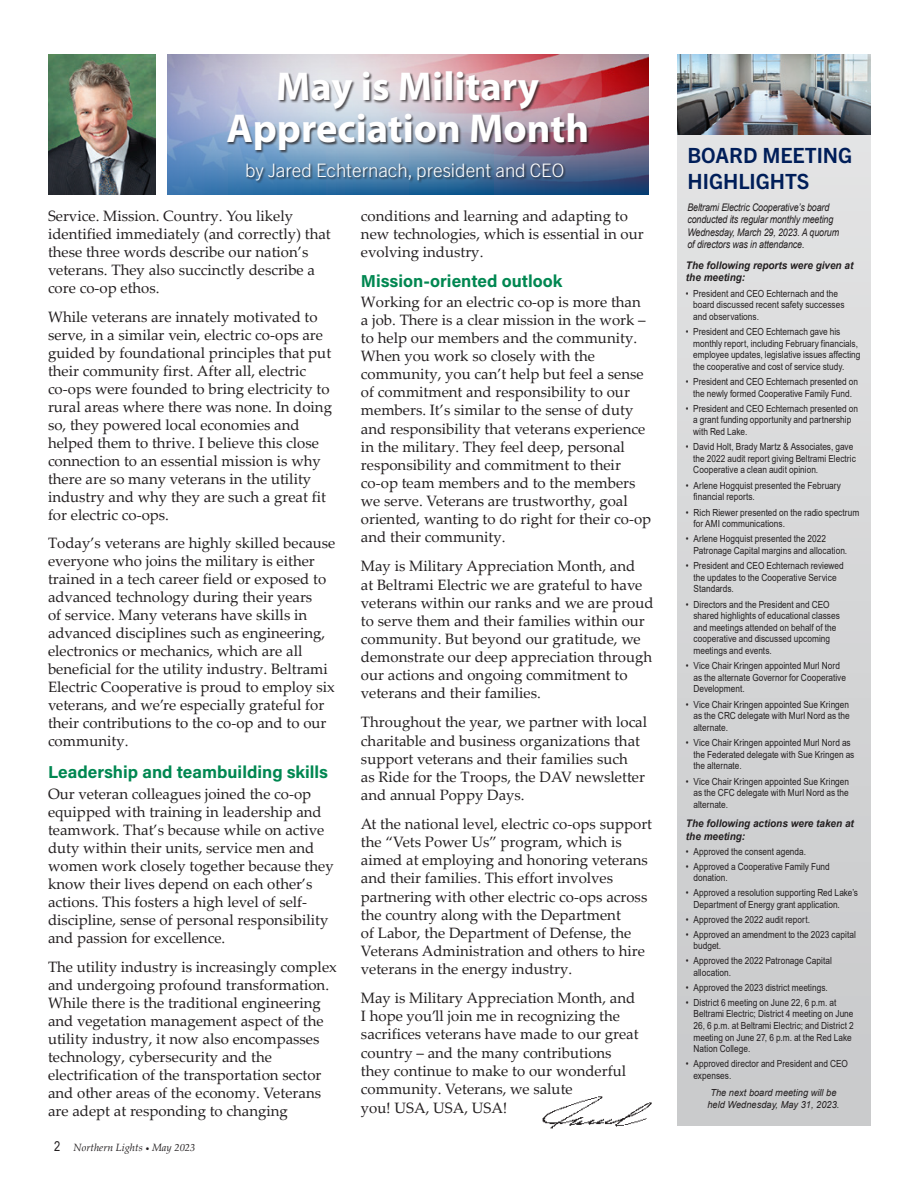
<style>
.page{position:relative;width:918px;height:1188px;background:#fff}
.page>*{position:absolute;margin:0;border:0;box-sizing:border-box;transform-origin:0 0}
.t1{font:700 40.5px/42px "Myriad Pro";color:#fff;text-align:center}
.t2{font:700 21px/26.2px "Trade Gothic Next LT Pro";color:#001e59}
.t3{font:300 18.6px "Trade Gothic Next LT Pro";color:#fff}
.jared{font:17.25px "Acumin Variable Concept";color:#008751}
.jared-2{font:15px/18px "Palatino Linotype";color:#231f20}
.brd_mtg{font:italic 10.5px/12.6px "Arial";letter-spacing:-.015em;color:#231f20;scale:.85 1}
.brd_mtg-2{font:italic 700 10.5px/12.6px "Arial";color:#231f20;scale:.95 1}
.t4{font:italic 10.5px "Palatino Linotype";color:#231f20}
.t5{font:9.75px/11.6px "Arial";letter-spacing:.005em;color:#231f20;scale:.85 1}
.brd_mtg-3{font:italic 9.75px/11.7px "Arial";color:#231f20;scale:.95 1}
.s1{font-family:"Arial Narrow";font-style:normal;font-size:13.5px}
.s2{font-family:"Minion Pro"}
.s3{font-family:"Arial Narrow"}
</style>
<div class="page">
<img style="left:167px;top:54px;width:481px;height:140px">
<div style="left:678px;top:55px;width:193px;height:1071px;background:linear-gradient(to right,#d5d6d7,#d5d6d7)"></div>
<img style="left:48px;top:54px;width:108px;height:140px">
<div style="left:227px;top:71px;width:363px;height:82px;background:#231f20;opacity:.75"></div>
<img style="left:678px;top:54px;width:193px;height:80px">
<div style="left:246px;top:162px;width:320px;height:21px;background:#231f20;opacity:.75"></div>
<img style="left:542px;top:1096px;width:110px;height:33px">
<p class="t1" style="left:226px;top:64px;width:364px">May is Military<br>Appreciation Month</p>
<p class="t3" style="left:245px;top:157px;width:320px">by Jared Echternach, president and CEO</p>
<p class="jared-2" style="left:48px;top:206px;width:284px">Service. Mission. Country. You likely identified immediately (and correctly) that these three words describe our nation’s veterans. They also succinctly describe a core co-op ethos.</p>
<p class="jared-2" style="left:48px;top:307px;width:286px">While veterans are innately motivated to serve, in a similar vein, electric co-ops are guided by foundational principles that put their community first. After all, electric co-ops were founded to bring electricity to rural areas where there was none. In doing so, they powered local economies and helped them to thrive. I believe this close connection to an essential mission is why there are so many veterans in the utility industry and why they are such a great fit for electric co-ops.</p>
<p class="jared-2" style="left:48px;top:534px;width:289px">Today’s veterans are highly skilled because everyone who joins the military is either trained in a tech career field or exposed to advanced technology during their years<br>of service. Many veterans have skills in advanced disciplines such as engineering, electronics or mechanics, which are all beneficial for the utility industry. Beltrami Electric Cooperative is proud to employ six veterans, and we’re especially grateful for their contributions to the co-op and to our community.</p>
<p class="jared" style="left:48px;top:760px;width:282px">Leadership and teambuilding skills</p>
<p class="jared-2" style="left:48px;top:785px;width:287px">Our veteran colleagues joined the co-op equipped with training in leadership and teamwork. That’s because while on active duty within their units, service men and women work closely together because they know their lives depend on each other’s actions. This fosters a high level of self&shy;discipline, sense of personal responsibility and passion for excellence.</p>
<p class="jared-2" style="left:48px;top:957px;width:290px">The utility industry is increasingly complex and undergoing profound transformation.<br>While there is the traditional engineering and vegetation management aspect of the utility industry, it now also encompasses technology, cybersecurity and the electrification of the transportation sector and other areas of the economy. Veterans are adept at responding to changing</p>
<p class="t4" style="left:54px;top:1140px;width:143px"><span class="s1">2</span> Northern Lights <span class="s2">•</span> May 2023</p>
<p class="jared-2" style="left:361px;top:206px;width:284px">conditions and learning and adapting to new technologies, which is essential in our evolving industry.</p>
<p class="jared" style="left:361px;top:269px;width:203px">Mission-oriented outlook</p>
<p class="jared-2" style="left:361px;top:292px;width:292px">Working for an electric co-op is more than a job. There is a clear mission in the work – to help our members and the community.<br>When you work so closely with the community, you can’t help but feel a sense of commitment and responsibility to our members. It’s similar to the sense of duty and responsibility that veterans experience in the military. They feel deep, personal responsibility and commitment to their co-op team members and to the members we serve. Veterans are trustworthy, goal oriented, wanting to do right for their co-op and their community.</p>
<p class="jared-2" style="left:361px;top:557px;width:294px">May is Military Appreciation Month, and<br>at Beltrami Electric we are grateful to have veterans within our ranks and we are proud to serve them and their families within our community. But beyond our gratitude, we demonstrate our deep appreciation through our actions and ongoing commitment to veterans and their families.</p>
<p class="jared-2" style="left:361px;top:713px;width:288px">Throughout the year, we partner with local charitable and business organizations that support veterans and their families such<br>as Ride for the Troops, the DAV newsletter and annual Poppy Days.</p>
<p class="jared-2" style="left:361px;top:814px;width:293px">At the national level, electric co-ops support the “Vets Power Us” program, which is aimed at employing and honoring veterans and their families. This effort involves partnering with other electric co-ops across the country along with the Department<br>of Labor, the Department of Defense, the Veterans Administration and others to hire veterans in the energy industry.</p>
<p class="jared-2" style="left:361px;top:988px;width:279px">May is Military Appreciation Month, and I hope you’ll join me in recognizing the sacrifices veterans have made to our great country – and the many contributions they continue to make to our wonderful community. Veterans, we salute<br>you! USA, USA, USA!</p>
<p class="t2" style="left:687px;top:141px;width:166px">BOARD MEETING<br>HIGHLIGHTS</p>
<p class="brd_mtg" style="left:687px;top:201px;width:180px">Beltrami Electric Cooperative’s board conducted its regular monthly meeting Wednesday, March 29, 2023. A quorum of directors was in attendance.</p>
<p class="brd_mtg-2" style="left:686px;top:259px;width:178px">The following reports were given at the meeting:</p>
<p class="t5" style="left:693px;top:287px;width:180px;text-indent:-7px"><span class="s3">•</span> President and CEO Echternach and the board discussed recent safety successes and observations.</p>
<p class="t5" style="left:693px;top:326px;width:198px;text-indent:-7px"><span class="s3">•</span> President and CEO Echternach gave his monthly report, including February financials, employee updates, legislative issues affecting the cooperative and cost of service study.</p>
<p class="t5" style="left:686px;top:376px;width:204px;text-align:center"><span class="s3">•</span> President and CEO Echternach presented on the newly formed Cooperative Family Fund.</p>
<p class="t5" style="left:693px;top:403px;width:196px;text-indent:-7px"><span class="s3">•</span> President and CEO Echternach presented on a grant funding opportunity and partnership with Red Lake.</p>
<p class="t5" style="left:693px;top:441px;width:193px;text-indent:-7px"><span class="s3">•</span> David Holt, Brady Martz &amp; Associates, gave the 2022 audit report giving Beltrami Electric<br>Cooperative a clean audit opinion.</p>
<p class="t5" style="left:693px;top:479px;width:175px;text-indent:-8px"><span class="s3">•</span> Arlene Hogquist presented the February financial reports.</p>
<p class="t5" style="left:693px;top:506px;width:197px;text-indent:-8px"><span class="s3">•</span> Rich Riewer presented on the radio spectrum for AMI communications.</p>
<p class="t5" style="left:693px;top:533px;width:182px;text-indent:-8px"><span class="s3">•</span> Arlene Hogquist presented the 2022<br>Patronage Capital margins and allocation.</p>
<p class="t5" style="left:693px;top:560px;width:178px;text-indent:-8px"><span class="s3">•</span> President and CEO Echternach reviewed the updates to the Cooperative Service<br>Standards.</p>
<p class="t5" style="left:693px;top:599px;width:174px;text-indent:-8px"><span class="s3">•</span> Directors and the President and CEO shared highlights of educational classes and meetings attended on behalf of the cooperative and discussed upcoming meetings and events.</p>
<p class="t5" style="left:693px;top:660px;width:181px;text-indent:-8px"><span class="s3">•</span> Vice Chair Kringen appointed Murl Nord as the alternate Governor for Cooperative<br>Development.</p>
<p class="t5" style="left:693px;top:699px;width:186px;text-align:justify;text-indent:-8px"><span class="s3">•</span> Vice Chair Kringen appointed Sue Kringen as the CRC delegate with Murl Nord as the alternate.</p>
<p class="t5" style="left:693px;top:737px;width:191px;text-indent:-8px"><span class="s3">•</span> Vice Chair Kringen appointed Murl Nord as the Federated delegate with Sue Kringen as the alternate.</p>
<p class="t5" style="left:693px;top:775px;width:185px;text-align:justify;text-indent:-8px"><span class="s3">•</span> Vice Chair Kringen appointed Sue Kringen as the CFC delegate with Murl Nord as the alternate.</p>
<p class="brd_mtg-2" style="left:686px;top:817px;width:178px">The following actions were taken at the meeting:</p>
<p class="t5" style="left:686px;top:845px;width:143px"><span class="s3">•</span> Approved the consent agenda.</p>
<p class="t5" style="left:693px;top:860px;width:162px;text-indent:-8px"><span class="s3">•</span> Approved a Cooperative Family Fund donation.</p>
<p class="t5" style="left:693px;top:887px;width:195px;text-indent:-8px"><span class="s3">•</span> Approved a resolution supporting Red Lake’s<br>Department of Energy grant application.</p>
<p class="t5" style="left:686px;top:914px;width:147px"><span class="s3">•</span> Approved the 2022 audit report.</p>
<p class="t5" style="left:693px;top:929px;width:193px;text-indent:-8px"><span class="s3">•</span> Approved an amendment to the 2023 capital budget.</p>
<p class="t5" style="left:693px;top:955px;width:164px;text-indent:-8px"><span class="s3">•</span> Approved the 2022 Patronage Capital allocation.</p>
<p class="t5" style="left:686px;top:982px;width:168px"><span class="s3">•</span> Approved the 2023 district meetings.</p>
<p class="t5" style="left:693px;top:997px;width:190px;text-indent:-8px"><span class="s3">•</span> District 6 meeting on June 22, 6 p.m. at Beltrami Electric; District 4 meeting on June 26, 6 p.m. at Beltrami Electric; and District 2 meeting on June 27, 6 p.m. at the Red Lake Nation College.</p>
<p class="t5" style="left:693px;top:1058px;width:183px;text-indent:-8px"><span class="s3">•</span> Approved director and President and CEO expenses.</p>
<p class="brd_mtg-3" style="left:707px;top:1087px;width:140px">The next board meeting will be held Wednesday, May 31, 2023.</p>
</div>
